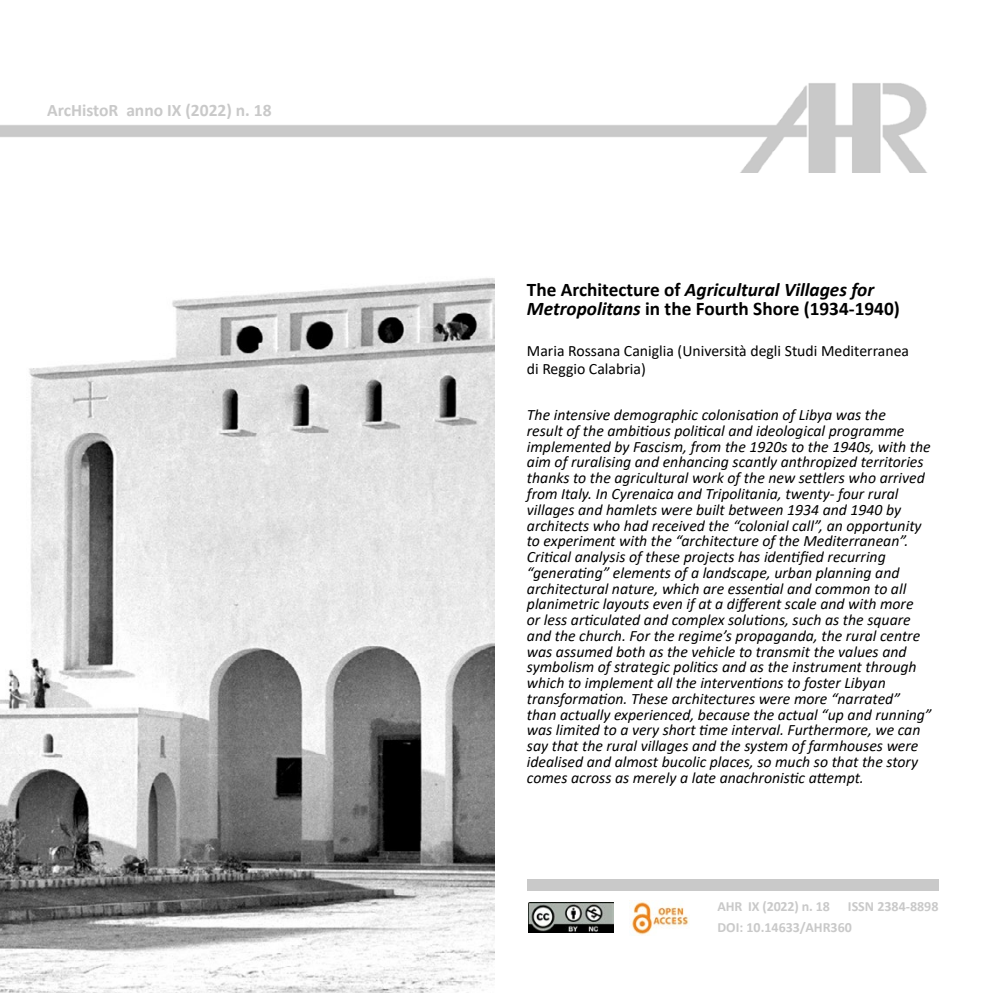
<style>
.page{position:relative;width:993px;height:993px;background:#fff}
.page>*{position:absolute;margin:0;border:0;box-sizing:border-box;transform-origin:0 0}
.t1{font:700 19.25px/19.2px "Calibri";color:#000}
.t2{font:700 17.5px "Calibri";color:#c9c9c9}
.t3{font:italic 15.75px/15.8px "Calibri";color:#000}
.t4{font:15.75px/17.2px "Calibri";color:#000}
.t5{font:700 14px "Calibri";color:#c9c9c9}
.s1{font-style:italic}
</style>
<div class="page">
<img style="left:0;top:83px;width:927px;height:89px">
<div style="left:527px;top:879px;width:411px;height:11px;background:#c9c9c9"></div>
<img style="left:528px;top:902px;width:85px;height:30px">
<img style="left:629px;top:900px;width:60px;height:35px">
<img style="left:0;top:278px;width:494px;height:714px">
<p class="t2" style="left:47px;top:97px;width:226px">ArcHistoR anno IX (2022) n. 18</p>
<p class="t1" style="left:526px;top:279px;width:374px">The Architecture of <span class="s1">Agricultural Villages for<br>Metropolitans</span> in the Fourth Shore (1934-1940)</p>
<p class="t4" style="left:526px;top:342px;width:383px">Maria Rossana Caniglia (Università degli Studi Mediterranea di Reggio Calabria)</p>
<p class="t3" style="left:526px;top:406px;width:406px">The intensive demographic colonisation of Libya was the<br>result of the ambitious political and ideological programme implemented by Fascism, from the 1920s to the 1940s, with the aim of ruralising and enhancing scantly anthropized territories thanks to the agricultural work of the new settlers who arrived from Italy. In Cyrenaica and Tripolitania, twenty- four rural villages and hamlets were built between 1934 and 1940 by architects who had received the “colonial call”, an opportunity to experiment with the “architecture of the Mediterranean”.<br>Critical analysis of these projects has identified recurring “generating” elements of a landscape, urban planning and architectural nature, which are essential and common to all planimetric layouts even if at a different scale and with more<br>or less articulated and complex solutions, such as the square and the church. For the regime’s propaganda, the rural centre was assumed both as the vehicle to transmit the values and symbolism of strategic politics and as the instrument through which to implement all the interventions to foster Libyan transformation. These architectures were more “narrated” than actually experienced, because the actual “up and running” was limited to a very short time interval. Furthermore, we can say that the rural villages and the system of farmhouses were idealised and almost bucolic places, so much so that the story comes across as merely a late anachronistic attempt.</p>
<p class="t5" style="left:717px;top:896px;width:114px">AHR IX (2022) n. 18</p>
<p class="t5" style="left:847px;top:896px;width:92px">ISSN 2384-8898</p>
<p class="t5" style="left:717px;top:917px;width:136px">DOI: 10.14633/AHR360</p>
</div>
